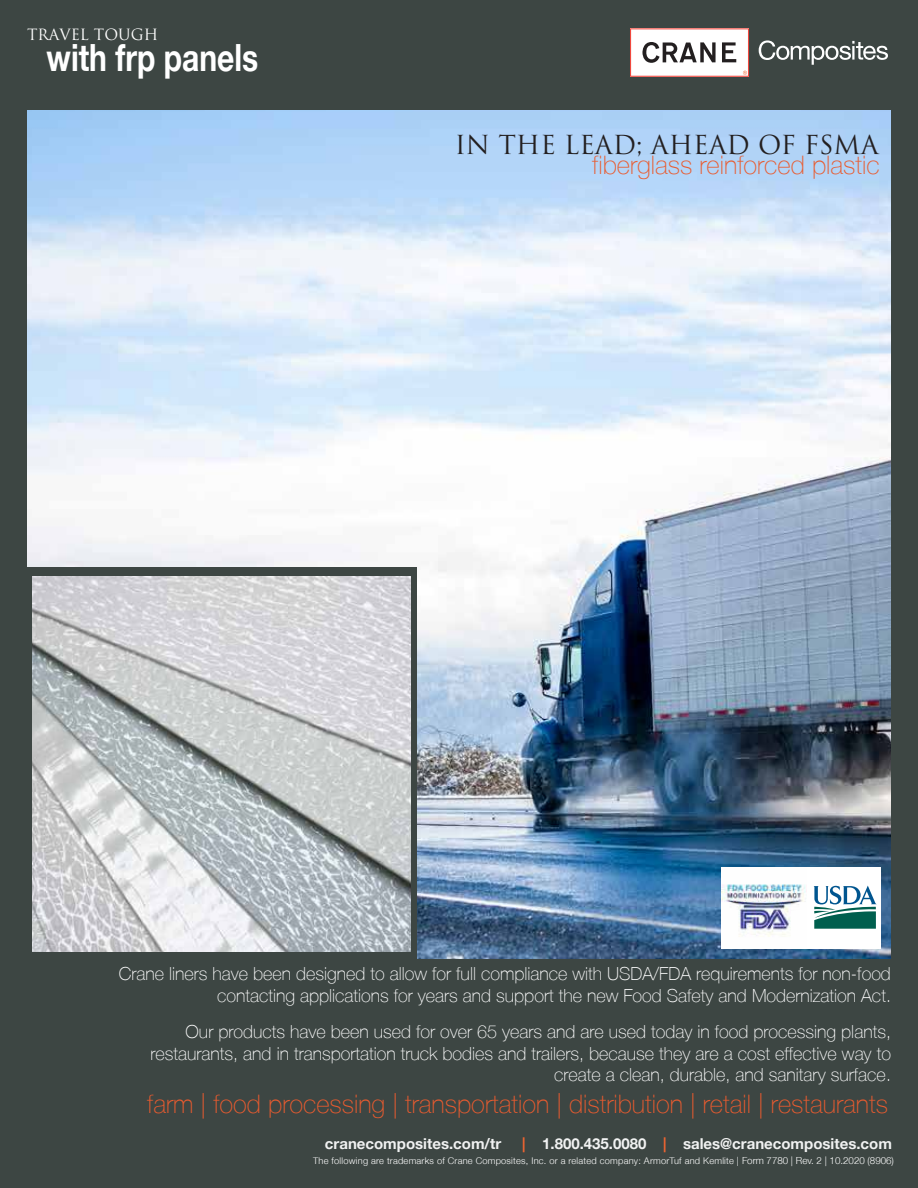
<style>
.page{position:relative;width:918px;height:1188px;background:#3d4643}
.page>*{position:absolute;margin:0;border:0;box-sizing:border-box;transform-origin:0 0}
.t1{font:700 37.5px "Helvetica Neue";color:#fff;scale:.8 1}
.t2{font:100 25.5px "Helvetica Neue LT";color:#e95b2f}
.t3{font:25.5px "Trajan Pro";color:#231f20}
.t4{font:100 18px/21.6px "Helvetica Neue LT";color:#fff;text-align:right}
.t5{font:15.15px "Trajan Pro";color:#fff}
.t6{font:700 15px "Helvetica Neue";color:#f1f2f2}
.t7{font:300 9.3px "Helvetica Neue";letter-spacing:.025em;color:#fff}
.s1{color:#f26531}
.s2{font-size:9.75px}
</style>
<div class="page">
<img style="left:27px;top:111px;width:864px;height:847px">
<div style="left:26px;top:567px;width:391px;height:391px;background:#3d4643"></div>
<img style="left:32px;top:576px;width:378px;height:376px">
<svg style="left:759px;top:40px;width:129px;height:25px"></svg>
<svg style="left:630px;top:28px;width:119px;height:49px;background:#ded2d2"></svg>
<div style="left:722px;top:867px;width:159px;height:82px;background:#fff"></div>
<img style="left:722px;top:884px;width:85px;height:53px">
<svg style="left:814px;top:886px;width:63px;height:43px"></svg>
<p class="t5" style="left:27px;top:29px;width:133px">TRAVEL TOUGH</p>
<h1 class="t1" style="left:47px;top:41px;width:266px">with frp panels</h1>
<h2 class="t3" style="left:455px;top:134px;width:426px">IN THE LEAD; AHEAD OF FSMA</h2>
<h2 class="t2" style="left:592px;top:154px;width:289px">fiberglass reinforced plastic</h2>
<p class="t4" style="left:119px;top:964px;width:774px">Crane liners have been designed to allow for full compliance with USDA/FDA requirements for non-food contacting applications for years and support the new Food Safety and Modernization Act.</p>
<p class="t4" style="left:151px;top:1022px;width:742px">Our products have been used for over 65 years and are used today in food processing plants, restaurants, and in transportation truck bodies and trailers, because they are a cost effective way to create a clean, durable, and sanitary surface.</p>
<h2 class="t2" style="left:147px;top:1093px;width:742px">farm | food processing | transportation | distribution | retail | restaurants</h2>
<p class="t6" style="left:325px;top:1137px;width:178px">cranecomposites.com/tr</p>
<p class="t6" style="left:522px;top:1137px;width:371px"><span class="s1">|</span> 1.800.435.0080 <span class="s1">|</span> sales@cranecomposites.com</p>
<p class="t7" style="left:313px;top:1156px;width:582px">The following are trademarks of Crane Composites, Inc. or a related company: ArmorTuf and Kemlite | <span class="s2">Form 7780 | Rev. 2 | 10.2020 (8906)</span></p>
</div>
